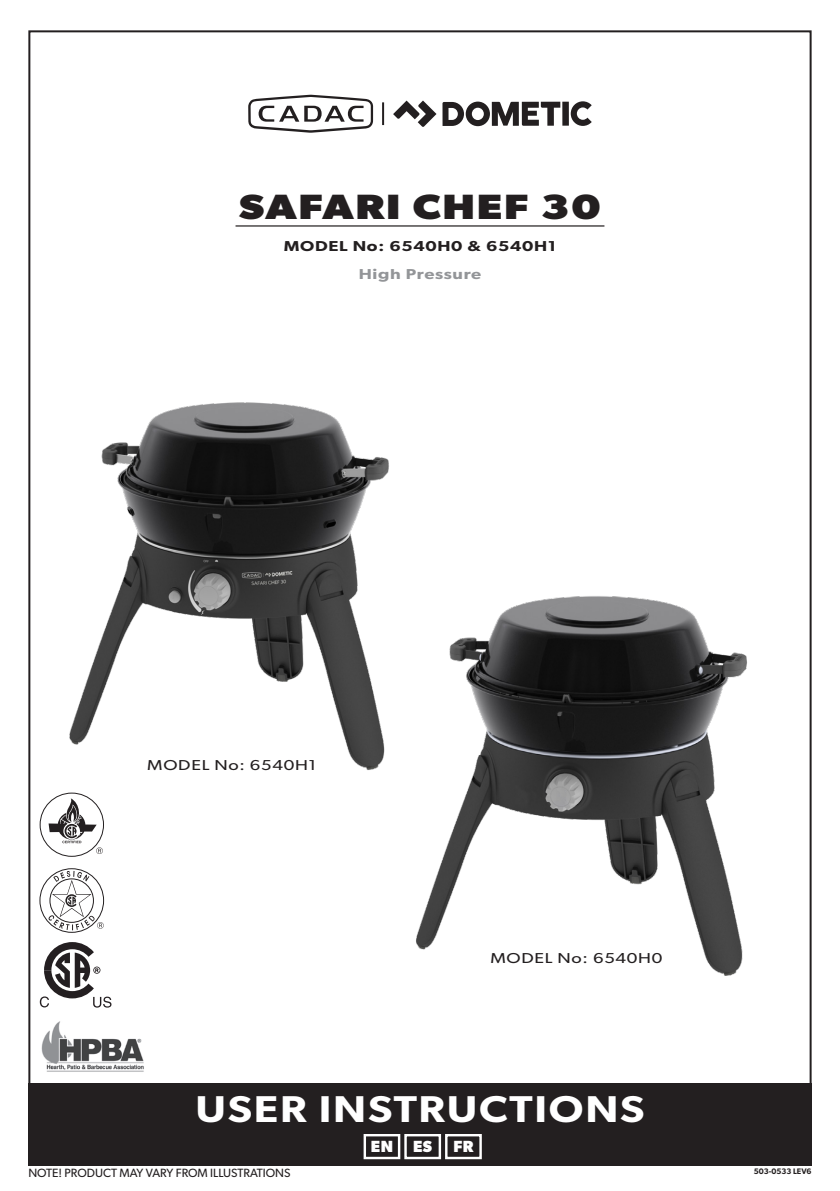
<style>
.page{position:relative;width:840px;height:1191px;background:#fff}
.page>*{position:absolute;margin:0;border:0;box-sizing:border-box;transform-origin:0 0}
.t1{font:600 37.4px "Gibson";letter-spacing:.04em;color:#fff;scale:1.18 1}
.t2{font:700 35.2px "Gibson";letter-spacing:.04em;color:#231f20;scale:1.25 1}
.t3{font:700 16.2px "Gibson";color:#fff}
.t4{font:14.4px "Gibson";letter-spacing:.04em;color:#231f20;scale:1.25 1}
.t5{font:600 14.4px "Gibson";letter-spacing:.04em;color:#231f20;scale:1.25 1}
.t6{font:600 14.4px "Gibson";letter-spacing:.04em;color:#939598;scale:1.25 1}
.t7{font:12px "Gibson";color:#231f20}
.t8{font:600 8px "Gibson";color:#231f20}
</style>
<div class="page">
<div style="left:28px;top:1083px;width:783px;height:82px;background:#231f20"></div>
<svg style="left:248px;top:95px;width:125px;height:38px"></svg>
<svg style="left:393px;top:100px;width:43px;height:27px"></svg>
<svg style="left:442px;top:101px;width:149px;height:25px"></svg>
<hr style="left:382px;top:102px;width:2px;height:23px;background:#231f20">
<div style="left:363px;top:1134px;width:37px;height:25px;border:2px solid #fff"></div>
<div style="left:404px;top:1134px;width:37px;height:25px;border:2px solid #fff"></div>
<div style="left:445px;top:1134px;width:36px;height:25px;border:2px solid #fff"></div>
<img style="left:41px;top:1021px;width:103px;height:51px">
<svg style="left:49px;top:798px;width:54px;height:56px"></svg>
<svg style="left:39px;top:868px;width:65px;height:64px"></svg>
<svg style="left:40px;top:942px;width:71px;height:65px"></svg>
<hr style="left:235px;top:225px;width:369px;height:1px;background:#231f20">
<img style="left:62px;top:402px;width:327px;height:392px">
<img style="left:416px;top:596px;width:331px;height:380px">
<p class="t2" style="left:239px;top:185px;width:291px">SAFARI CHEF 30</p>
<p class="t5" style="left:283px;top:237px;width:219px">MODEL No: 6540H0 &amp; 6540H1</p>
<p class="t6" style="left:358px;top:265px;width:99px">High Pressure</p>
<p class="t4" style="left:147px;top:756px;width:137px">MODEL No: 6540H1</p>
<p class="t4" style="left:490px;top:949px;width:139px">MODEL No: 6540H0</p>
<p class="t1" style="left:195px;top:1086px;width:382px">USER INSTRUCTIONS</p>
<p class="t3" style="left:371px;top:1137px;width:24px">EN</p>
<p class="t3" style="left:413px;top:1137px;width:20px">ES</p>
<p class="t3" style="left:453px;top:1137px;width:21px">FR</p>
<p class="t7" style="left:28px;top:1165px;width:263px">NOTE! PRODUCT MAY VARY FROM ILLUSTRATIONS</p>
<p class="t8" style="left:753px;top:1166px;width:59px">503-0533 LEV6</p>
</div>
